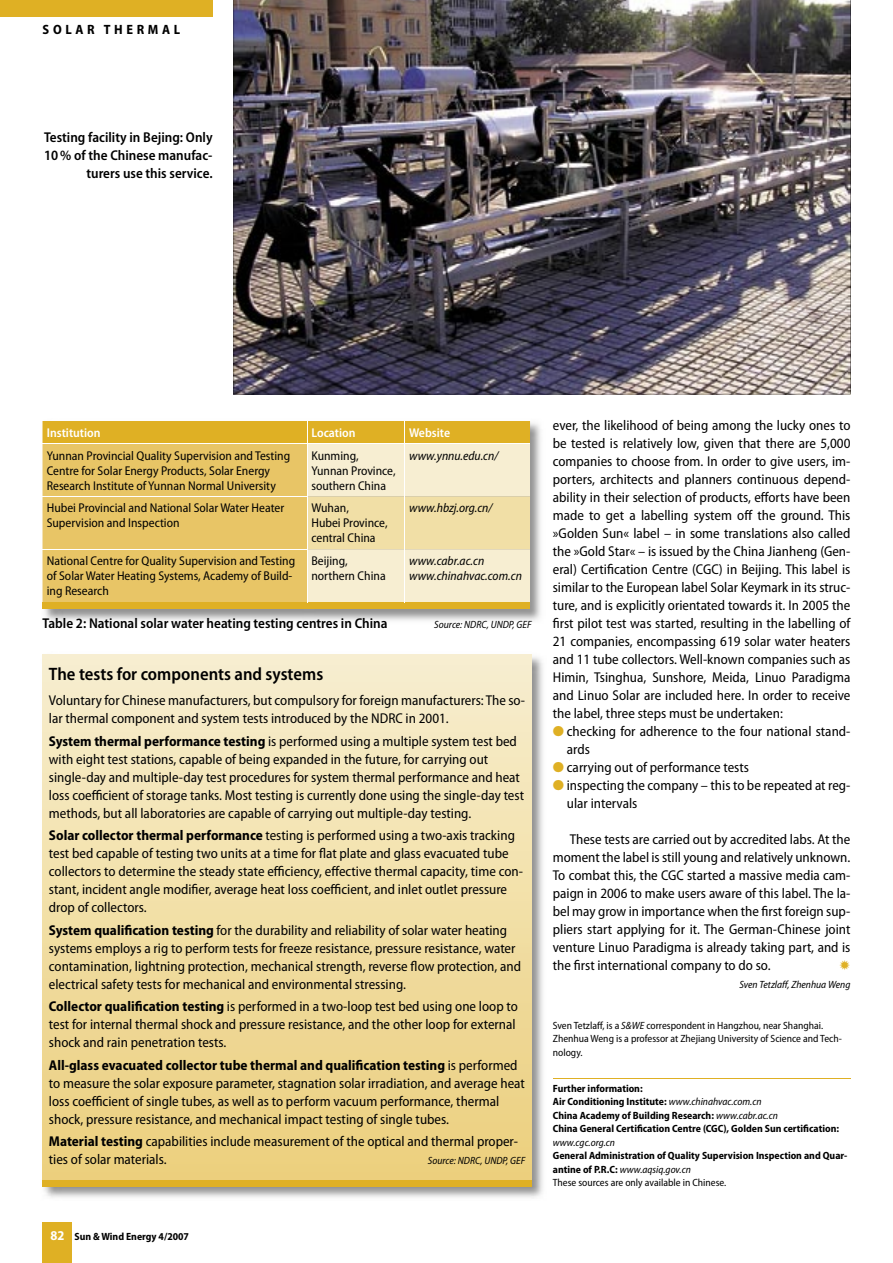
<style>
.page{position:relative;width:893px;height:1263px;background:#fff}
.page>*{position:absolute;margin:0;border:0;box-sizing:border-box;transform-origin:0 0}
.t1{font:600 semi-condensed 18px "Myriad Pro";color:#000}
.t2{font:semi-condensed 14.25px/18px "Myriad Pro";color:#000}
.t3{font:600 semi-condensed 14.25px/18px "Myriad Pro";color:#000;text-align:right}
.t4{font:700 semi-condensed 13.5px "Myriad Pro";letter-spacing:.27em;color:#000}
.t5{font:700 semi-condensed 13.5px "Myriad Pro";color:#fff}
.t6{font:semi-condensed 12.75px/15px "Myriad Pro";color:#000}
.t7{font:italic semi-condensed 12.75px/15px "Myriad Pro";color:#000}
.t8{font:600 semi-condensed 12.75px "Myriad Pro";color:#fff}
.t9{font:700 semi-condensed 10.5px/13.5px "Myriad Pro";color:#000}
.t10{font:semi-condensed 10.5px/13.5px "Myriad Pro";color:#000}
.t11{font:italic semi-condensed 10.5px "Myriad Pro";color:#000}
.s1{font-weight:700}
.s2{color:#dfb024}
.s3{font-style:italic}
.s4{font-weight:400;font-style:italic}
.s5{font-weight:400}
</style>
<div class="page">
<img style="left:42px;top:421px;width:499px;height:200px">
<div style="left:43px;top:603px;width:264px;height:6px;background:#dfb024"></div>
<div style="left:307px;top:603px;width:98px;height:6px;background:#dfb024"></div>
<div style="left:405px;top:603px;width:125px;height:6px;background:#dfb024"></div>
<svg style="left:43px;top:421px;width:487px;height:182px;background:#ebd082"></svg>
<hr style="left:307px;top:444px;width:1px;height:52px;background:#fff">
<hr style="left:404px;top:444px;width:1px;height:52px;background:#fff">
<hr style="left:43px;top:496px;width:265px;height:1px;background:#fff">
<hr style="left:307px;top:497px;width:1px;height:52px;background:#fff">
<hr style="left:404px;top:496px;width:1px;height:53px;background:#fff">
<hr style="left:43px;top:549px;width:265px;height:1px;background:#fff">
<hr style="left:307px;top:550px;width:1px;height:53px;background:#fff">
<hr style="left:404px;top:549px;width:1px;height:54px;background:#fff">
<hr style="left:43px;top:443px;width:264px;height:1px;background:#fff">
<hr style="left:307px;top:443px;width:98px;height:1px;background:#fff">
<hr style="left:405px;top:443px;width:125px;height:1px;background:#fff">
<div style="left:0;top:0;width:213px;height:17px;background:#dfb024"></div>
<div style="left:43px;top:1222px;width:29px;height:41px;background:#dfb024"></div>
<hr style="left:553px;top:1078px;width:297px;height:1px;background:#dfb024">
<img style="left:234px;top:0;width:617px;height:394px">
<img style="left:42px;top:654px;width:501px;height:544px">
<div style="left:43px;top:654px;width:488px;height:532px;background:linear-gradient(to bottom,#f7efd0,#ebce7b)"></div>
<div style="left:43px;top:1180px;width:488px;height:6px;background:#dfb024"></div>
<p class="t4" style="left:43px;top:22px;width:139px">SOLAR THERMAL</p>
<p class="t3" style="left:44px;top:128px;width:170px">Testing facility in Bejing: Only<br>10 % of the Chinese manufac&shy;turers use this service.</p>
<p class="t8" style="left:47px;top:426px;width:55px">Institution</p>
<p class="t8" style="left:311px;top:426px;width:46px">Location</p>
<p class="t8" style="left:409px;top:426px;width:43px">Website</p>
<p class="t6" style="left:47px;top:448px;width:245px">Yunnan Provincial Quality Supervision and Testing<br>Centre for Solar Energy Products, Solar Energy<br>Research Institute of Yunnan Normal University</p>
<p class="t6" style="left:311px;top:448px;width:86px">Kunming,<br>Yunnan Province, southern China</p>
<p class="t7" style="left:409px;top:448px;width:91px">www.ynnu.edu.cn/</p>
<p class="t6" style="left:47px;top:501px;width:239px">Hubei Provincial and National Solar Water Heater<br>Supervision and Inspection</p>
<p class="t6" style="left:311px;top:501px;width:78px">Wuhan,<br>Hubei Province, central China</p>
<p class="t7" style="left:409px;top:501px;width:85px">www.hbzj.org.cn/</p>
<p class="t6" style="left:47px;top:554px;width:250px">National Centre for Quality Supervision and Testing of Solar Water Heating Systems, Academy of Build&shy;ing Research</p>
<p class="t6" style="left:311px;top:554px;width:76px">Beijing, northern China</p>
<p class="t7" style="left:409px;top:554px;width:114px">www.cabr.ac.cn www.chinahvac.com.cn</p>
<p class="t3" style="left:43px;top:614px;width:346px">Table 2: National solar water heating testing centres in China</p>
<p class="t11" style="left:434px;top:619px;width:99px">Source: NDRC, UNDP, GEF</p>
<p class="t1" style="left:49px;top:664px;width:276px">The tests for components and systems</p>
<p class="t2" style="left:49px;top:692px;width:478px">Voluntary for Chinese manufacturers, but compulsory for foreign manufacturers: The so&shy;lar thermal component and system tests introduced by the NDRC in 2001.</p>
<p class="t2" style="left:49px;top:732px;width:477px"><span class="s1">System thermal performance testing</span> is performed using a multiple system test bed with eight test stations, capable of being expanded in the future, for carrying out single-day and multiple-day test procedures for system thermal performance and heat loss coefficient of storage tanks. Most testing is currently done using the single-day test methods, but all laboratories are capable of carrying out multiple-day testing.</p>
<p class="t2" style="left:49px;top:827px;width:476px"><span class="s1">Solar collector thermal performance</span> testing is performed using a two-axis tracking test bed capable of testing two units at a time for flat plate and glass evacuated tube collectors to determine the steady state efficiency, effective thermal capacity, time con&shy;stant, incident angle modifier, average heat loss coefficient, and inlet outlet pressure drop of collectors.</p>
<p class="t2" style="left:49px;top:921px;width:474px"><span class="s1">System qualification testing</span> for the durability and reliability of solar water heating systems employs a rig to perform tests for freeze resistance, pressure resistance, water contamination, lightning protection, mechanical strength, reverse flow protection, and electrical safety tests for mechanical and environmental stressing.</p>
<p class="t2" style="left:49px;top:998px;width:471px"><span class="s1">Collector qualification testing</span> is performed in a two-loop test bed using one loop to test for internal thermal shock and pressure resistance, and the other loop for external shock and rain penetration tests.</p>
<p class="t2" style="left:49px;top:1056px;width:477px"><span class="s1">All-glass evacuated collector tube thermal and qualification testing</span> is performed to measure the solar exposure parameter, stagnation solar irradiation, and average heat loss coefficient of single tubes, as well as to perform vacuum performance, thermal shock, pressure resistance, and mechanical impact testing of single tubes.</p>
<p class="t2" style="left:49px;top:1133px;width:471px"><span class="s1">Material testing</span> capabilities include measurement of the optical and thermal proper&shy;ties of solar materials.</p>
<p class="t11" style="left:428px;top:1155px;width:99px">Source: NDRC, UNDP, GEF</p>
<p class="t5" style="left:50px;top:1228px;width:15px">82</p>
<p class="t9" style="left:74px;top:1229px;width:116px">Sun &amp; Wind Energy 4/2007</p>
<p class="t2" style="left:553px;top:417px;width:299px;text-align:justify">ever, the likelihood of being among the lucky ones to be tested is relatively low, given that there are 5,000 companies to choose from. In order to give users, im&shy;porters, architects and planners continuous depend&shy;ability in their selection of products, efforts have been made to get a labelling system off the ground. This »Golden Sun« label – in some translations also called the »Gold Star« – is issued by the China Jianheng (Gen&shy;eral) Certification Centre (CGC) in Beijing. This label is similar to the European label Solar Keymark in its struc&shy;ture, and is explicitly orientated towards it. In 2005 the first pilot test was started, resulting in the labelling of 21 companies, encompassing 619 solar water heaters and 11 tube collectors. Well-known companies such as Himin, Tsinghua, Sunshore, Meida, Linuo Paradigma and Linuo Solar are included here. In order to receive the label, three steps must be undertaken:</p>
<p class="t2" style="left:567px;top:723px;width:285px;text-indent:-14px"><span class="s2">●</span> checking for adherence to the four national stand&shy;ards</p>
<p class="t2" style="left:553px;top:759px;width:198px"><span class="s2">●</span> carrying out of performance tests</p>
<p class="t2" style="left:567px;top:777px;width:285px;text-indent:-14px"><span class="s2">●</span> inspecting the company – this to be repeated at reg&shy;ular intervals</p>
<p class="t2" style="left:553px;top:831px;width:299px;text-align:justify;text-indent:17px">These tests are carried out by accredited labs. At the moment the label is still young and relatively unknown.<br>To combat this, the CGC started a massive media cam&shy;paign in 2006 to make users aware of this label. The la&shy;bel may grow in importance when the first foreign sup&shy;pliers start applying for it. The German-Chinese joint venture Linuo Paradigma is already taking part, and is the first international company to do so.</p>
<p class="t11" style="left:739px;top:979px;width:112px">Sven Tetzlaff, Zhenhua Weng</p>
<p class="t10" style="left:553px;top:1018px;width:291px">Sven Tetzlaff, is a <span class="s3">S&amp;WE</span> correspondent in Hangzhou, near Shanghai.<br>Zhenhua Weng is a professor at Zhejiang University of Science and Tech&shy;nology.</p>
<p class="t9" style="left:553px;top:1081px;width:288px">Further information:<br>Air Conditioning Institute: <span class="s4">www.chinahvac.com.cn<br></span>China Academy of Building Research: <span class="s4">www.cabr.ac.cn<br></span>China General Certification Centre (CGC), Golden Sun certification:</p>
<p class="t11" style="left:553px;top:1136px;width:64px">www.cgc.org.cn</p>
<p class="t9" style="left:553px;top:1149px;width:296px">General Administration of Quality Supervision Inspection and Quar&shy;antine of P.R.C: <span class="s4">www.aqsiq.gov.cn<br></span><span class="s5">These sources are only available in Chinese.</span></p>
</div>
